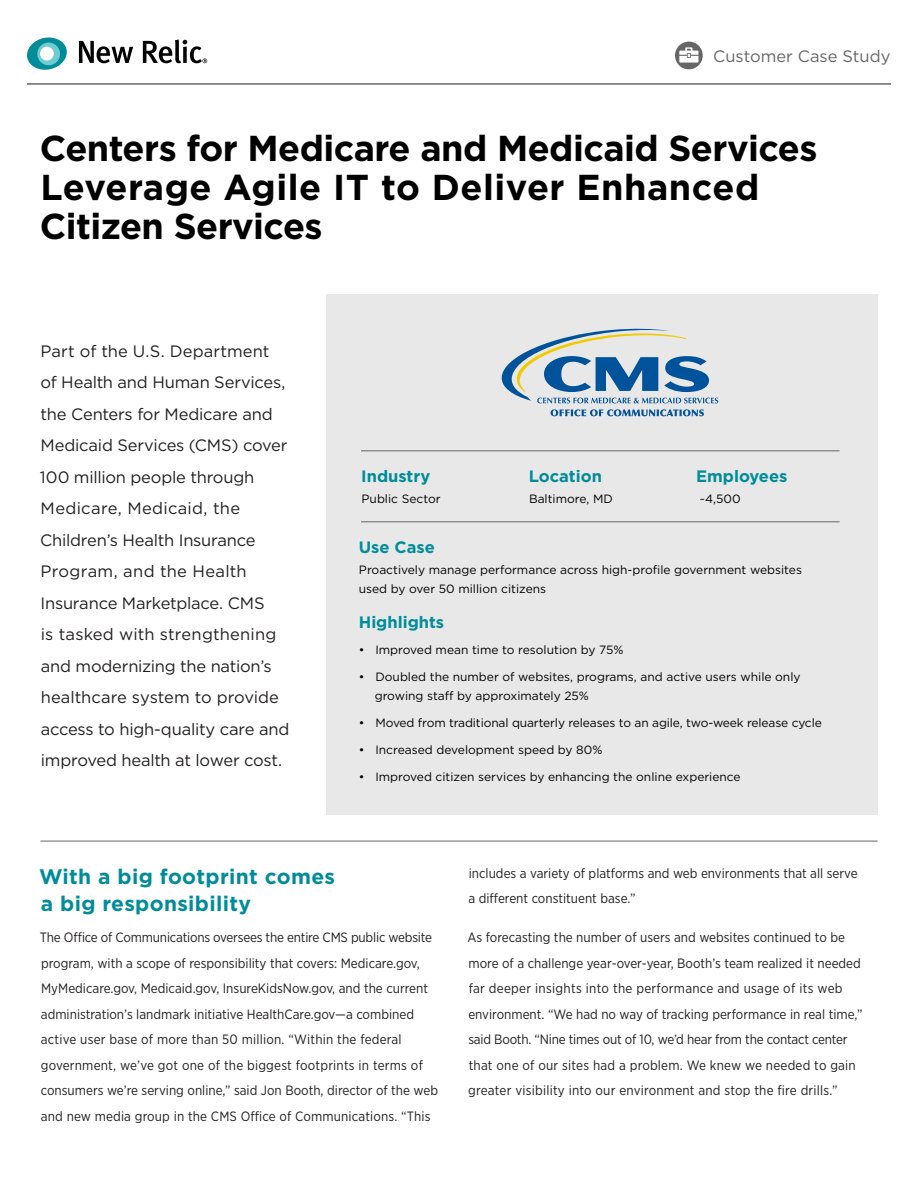
<style>
.page{position:relative;width:918px;height:1188px;background:#fff}
.page>*{position:absolute;margin:0;border:0;box-sizing:border-box;transform-origin:0 0}
.t1{font:700 36px/39px "Gotham";letter-spacing:-.015em;color:#000}
.t2{font:700 21px/27px "Gotham";letter-spacing:.015em;color:#008c99}
.t3{font:16.5px/31.5px "Gotham";letter-spacing:-.01em;color:#231f20}
.t4{font:700 16.5px "Gotham";color:#008c99}
.t5{font:16.5px "Gotham";color:#666}
.t6{font:13.5px/25.5px "Gotham Narrow";color:#231f20}
.t7{font:12px/19.5px "Gotham";color:#000}
</style>
<div class="page">
<svg style="left:675px;top:42px;width:28px;height:27px"></svg>
<hr style="left:27px;top:83px;width:864px;height:2px;background:#666">
<svg style="left:79px;top:41px;width:54px;height:22px"></svg>
<svg style="left:143px;top:39px;width:64px;height:24px"></svg>
<svg style="left:27px;top:38px;width:40px;height:32px"></svg>
<div style="left:326px;top:295px;width:552px;height:520px;background:#e8e8e8"></div>
<hr style="left:40px;top:841px;width:838px;height:1px;background:#666">
<hr style="left:361px;top:521px;width:479px;height:1px;background:#666">
<hr style="left:361px;top:450px;width:479px;height:1px;background:#666">
<svg style="left:502px;top:329px;width:216px;height:74px"></svg>
<svg style="left:551px;top:409px;width:153px;height:7px"></svg>
<p class="t5" style="left:713px;top:46px;width:179px">Customer Case Study</p>
<h1 class="t1" style="left:40px;top:129px;width:779px">Centers for Medicare and Medicaid Services<br>Leverage Agile IT to Deliver Enhanced<br>Citizen Services</h1>
<p class="t3" style="left:40px;top:335px;width:251px">Part of the U.S. Department<br>of Health and Human Services, the Centers for Medicare and<br>Medicaid Services (CMS) cover<br>100 million people through<br>Medicare, Medicaid, the<br>Children’s Health Insurance<br>Program, and the Health<br>Insurance Marketplace. CMS<br>is tasked with strengthening and modernizing the nation’s healthcare system to provide access to high-quality care and improved health at lower cost.</p>
<p class="t4" style="left:361px;top:465px;width:71px">Industry</p>
<p class="t7" style="left:362px;top:489px;width:81px">Public Sector</p>
<p class="t4" style="left:529px;top:465px;width:75px">Location</p>
<p class="t7" style="left:529px;top:489px;width:85px">Baltimore, MD</p>
<p class="t4" style="left:696px;top:465px;width:93px">Employees</p>
<p class="t7" style="left:699px;top:489px;width:43px">~4,500</p>
<p class="t4" style="left:359px;top:536px;width:78px">Use Case</p>
<p class="t7" style="left:359px;top:560px;width:445px">Proactively manage performance across high-profile government websites used by over 50 million citizens</p>
<p class="t4" style="left:359px;top:612px;width:87px">Highlights</p>
<p class="t7" style="left:359px;top:640px;width:266px">• Improved mean time to resolution by 75%</p>
<p class="t7" style="left:375px;top:667px;width:427px;text-indent:-16px">• Doubled the number of websites, programs, and active users while only growing staff by approximately 25%</p>
<p class="t7" style="left:359px;top:713px;width:464px">• Moved from traditional quarterly releases to an agile, two-week release cycle</p>
<p class="t7" style="left:359px;top:740px;width:245px">• Increased development speed by 80%</p>
<p class="t7" style="left:359px;top:767px;width:383px">• Improved citizen services by enhancing the online experience</p>
<h2 class="t2" style="left:39px;top:863px;width:298px">With a big footprint comes a big responsibility</h2>
<p class="t6" style="left:40px;top:925px;width:400px">The Office of Communications oversees the entire CMS public website program, with a scope of responsibility that covers: Medicare.gov, MyMedicare.gov, Medicaid.gov, InsureKidsNow.gov, and the current administration’s landmark initiative HealthCare.gov—a combined active user base of more than 50 million. “Within the federal government, we’ve got one of the biggest footprints in terms of consumers we’re serving online,” said Jon Booth, director of the web and new media group in the CMS Office of Communications. “This</p>
<p class="t6" style="left:468px;top:860px;width:391px">includes a variety of platforms and web environments that all serve a different constituent base.”</p>
<p class="t6" style="left:467px;top:925px;width:397px">As forecasting the number of users and websites continued to be more of a challenge year-over-year, Booth’s team realized it needed far deeper insights into the performance and usage of its web environment. “We had no way of tracking performance in real time,” said Booth. “Nine times out of 10, we’d hear from the contact center that one of our sites had a problem. We knew we needed to gain greater visibility into our environment and stop the fire drills.”</p>
</div>
